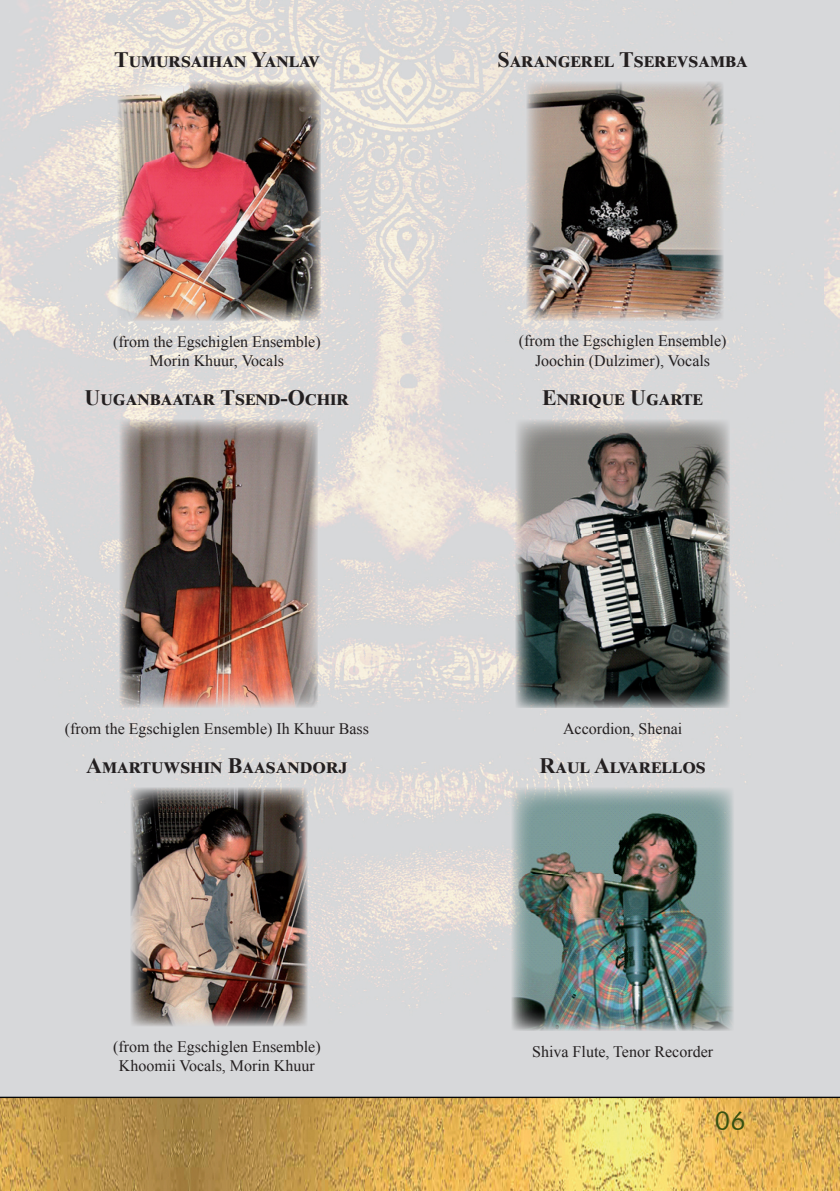
<style>
.page{position:relative;width:840px;height:1191px;background:#fff}
.page>*{position:absolute;margin:0;border:0;box-sizing:border-box;transform-origin:0 0}
.t1{font:26px "Futura BT";color:#375111}
.t2{font:700 22px "Times New Roman";letter-spacing:.025em;color:#231f20}
.t3{font:700 22px "Times New Roman";letter-spacing:.005em;color:#231f20}
.t4{font:700 22px "Times New Roman";color:#231f20}
.t5{font:16px/19.2px "Times New Roman";color:#231f20;text-align:center}
</style>
<div class="page">
<img style="left:0;top:0;width:823px;height:1191px">
<img style="left:823px;top:0;width:16px;height:1191px">
<img style="left:118px;top:81px;width:202px;height:239px">
<img style="left:120px;top:419px;width:198px;height:288px">
<img style="left:130px;top:788px;width:177px;height:238px">
<img style="left:525px;top:81px;width:197px;height:239px">
<img style="left:515px;top:419px;width:214px;height:289px">
<img style="left:511px;top:788px;width:222px;height:242px">
<h2 class="t2" style="left:114px;top:43px;width:206px">Tumursaihan Yanlav</h2>
<p class="t5" style="left:113px;top:331px;width:209px">(from the Egschiglen Ensemble)<br>Morin Khuur, Vocals</p>
<h2 class="t3" style="left:85px;top:381px;width:263px">Uuganbaatar Tsend-Ochir</h2>
<p class="t5" style="left:65px;top:719px;width:305px">(from the Egschiglen Ensemble) Ih Khuur Bass</p>
<h2 class="t2" style="left:86px;top:750px;width:263px">Amartuwshin Baasandorj</h2>
<p class="t5" style="left:113px;top:1036px;width:209px">(from the Egschiglen Ensemble)<br>Khoomii Vocals, Morin Khuur</p>
<h2 class="t2" style="left:497px;top:43px;width:251px">Sarangerel Tserevsamba</h2>
<p class="t5" style="left:518px;top:331px;width:209px">(from the Egschiglen Ensemble)<br>Joochin (Dulzimer), Vocals</p>
<h2 class="t4" style="left:542px;top:381px;width:161px">Enrique Ugarte</h2>
<p class="t5" style="left:562px;top:719px;width:121px">Accordion, Shenai</p>
<h2 class="t2" style="left:539px;top:750px;width:168px">Raul Alvarellos</h2>
<p class="t5" style="left:532px;top:1041px;width:182px">Shiva Flute, Tenor Recorder</p>
<h1 class="t1" style="left:714px;top:1105px;width:32px">06</h1>
</div>
